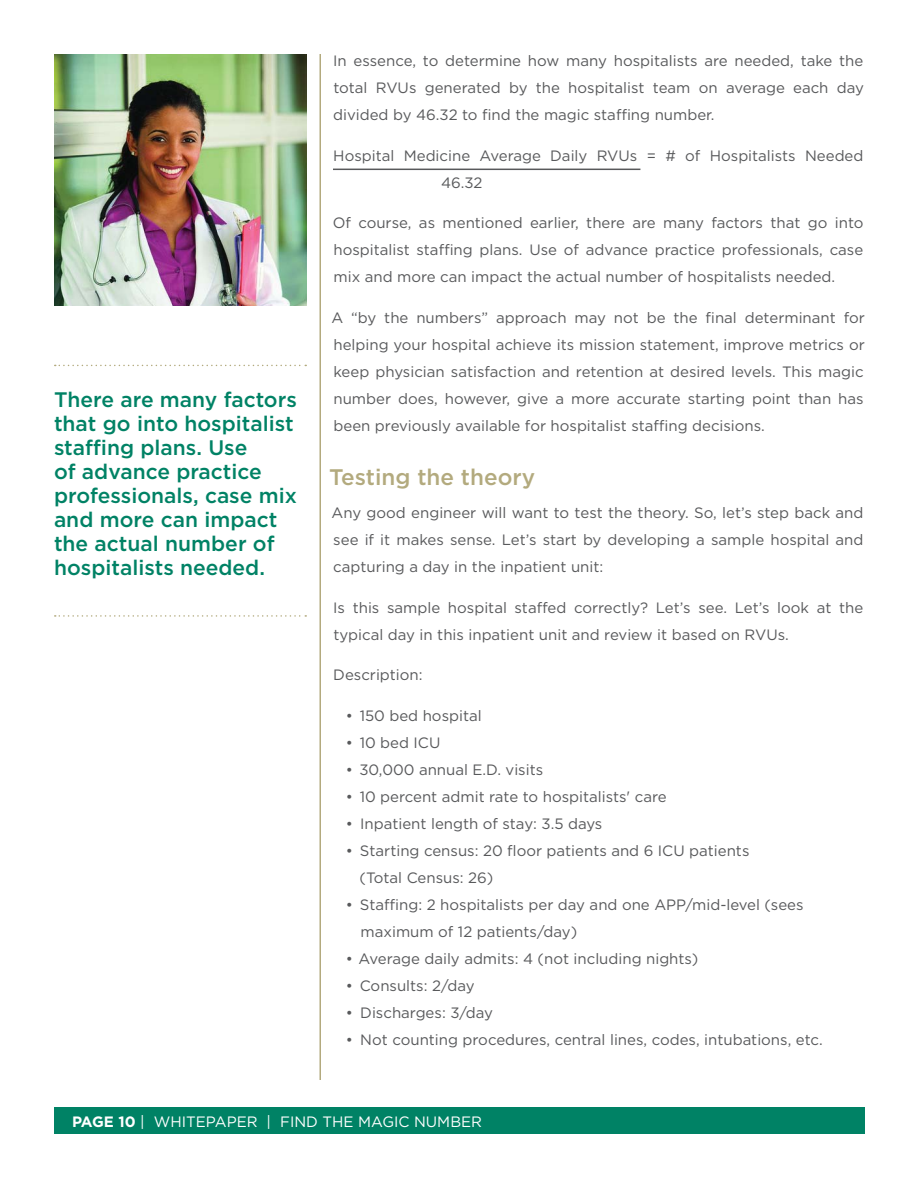
<style>
.page{position:relative;width:918px;height:1188px;background:#fff}
.page>*{position:absolute;margin:0;border:0;box-sizing:border-box;transform-origin:0 0}
.t1{font:500 22.5px "Gotham";color:#b3aa7e}
.t2{font:500 21px/24px "Gotham";color:#008265}
.t3{font:15px/27px "Gotham";color:#58595b;text-align:justify}
.t4{font:15px "Gotham";color:#fff}
.s1{font-weight:700}
</style>
<div class="page">
<hr style="left:320px;top:54px;width:1px;height:1026px;background:#b3aa7e">
<div style="left:54px;top:1107px;width:810px;height:27px;background:#008265"></div>
<img style="left:54px;top:54px;width:252px;height:252px">
<svg style="left:55px;top:365px;width:251px;height:1px"></svg>
<svg style="left:55px;top:615px;width:251px;height:2px"></svg>
<hr style="left:333px;top:169px;width:307px;height:1px;background:#58595b">
<h2 class="t2" style="left:54px;top:389px;width:244px">There are many factors that go into hospitalist staffing plans. Use<br>of advance practice professionals, case mix and more can impact the actual number of hospitalists needed.</h2>
<p class="t3" style="left:333px;top:48px;width:532px">In essence, to determine how many hospitalists are needed, take the total RVUs generated by the hospitalist team on average each day divided by 46.32 to find the magic staffing number.</p>
<p class="t3" style="left:441px;top:143px;width:424px;text-indent:-108px">Hospital Medicine Average Daily RVUs = # of Hospitalists Needed<br>46.32</p>
<p class="t3" style="left:333px;top:210px;width:532px">Of course, as mentioned earlier, there are many factors that go into hospitalist staffing plans. Use of advance practice professionals, case mix and more can impact the actual number of hospitalists needed.</p>
<p class="t3" style="left:332px;top:305px;width:535px">A “by the numbers” approach may not be the final determinant for helping your hospital achieve its mission statement, improve metrics or keep physician satisfaction and retention at desired levels. This magic number does, however, give a more accurate starting point than has been previously available for hospitalist staffing decisions.</p>
<h1 class="t1" style="left:329px;top:468px;width:207px">Testing the theory</h1>
<p class="t3" style="left:332px;top:501px;width:533px">Any good engineer will want to test the theory. So, let’s step back and see if it makes sense. Let’s start by developing a sample hospital and capturing a day in the inpatient unit:</p>
<p class="t3" style="left:333px;top:595px;width:532px">Is this sample hospital staffed correctly? Let’s see. Let’s look at the typical day in this inpatient unit and review it based on RVUs.</p>
<p class="t3" style="left:333px;top:663px;width:91px">Description:</p>
<p class="t3" style="left:346px;top:703px;width:137px">• 150 bed hospital</p>
<p class="t3" style="left:346px;top:730px;width:96px">• 10 bed ICU</p>
<p class="t3" style="left:346px;top:757px;width:199px">• 30,000 annual E.D. visits</p>
<p class="t3" style="left:346px;top:784px;width:322px">• 10 percent admit rate to hospitalists' care</p>
<p class="t3" style="left:346px;top:811px;width:258px">• Inpatient length of stay: 3.5 days</p>
<p class="t3" style="left:360px;top:838px;width:391px;text-indent:-14px">• Starting census: 20 floor patients and 6 ICU patients (Total Census: 26)</p>
<p class="t3" style="left:361px;top:892px;width:445px;text-indent:-15px">• Staffing: 2 hospitalists per day and one APP/mid-level (sees maximum of 12 patients/day)</p>
<p class="t3" style="left:346px;top:946px;width:354px">• Average daily admits: 4 (not including nights)</p>
<p class="t3" style="left:346px;top:973px;width:131px">• Consults: 2/day</p>
<p class="t3" style="left:346px;top:1000px;width:149px">• Discharges: 3/day</p>
<p class="t3" style="left:346px;top:1027px;width:479px">• Not counting procedures, central lines, codes, intubations, etc.</p>
<p class="t4" style="left:72px;top:1116px;width:412px"><span class="s1">PAGE 10</span> | WHITEPAPER | FIND THE MAGIC NUMBER</p>
</div>
